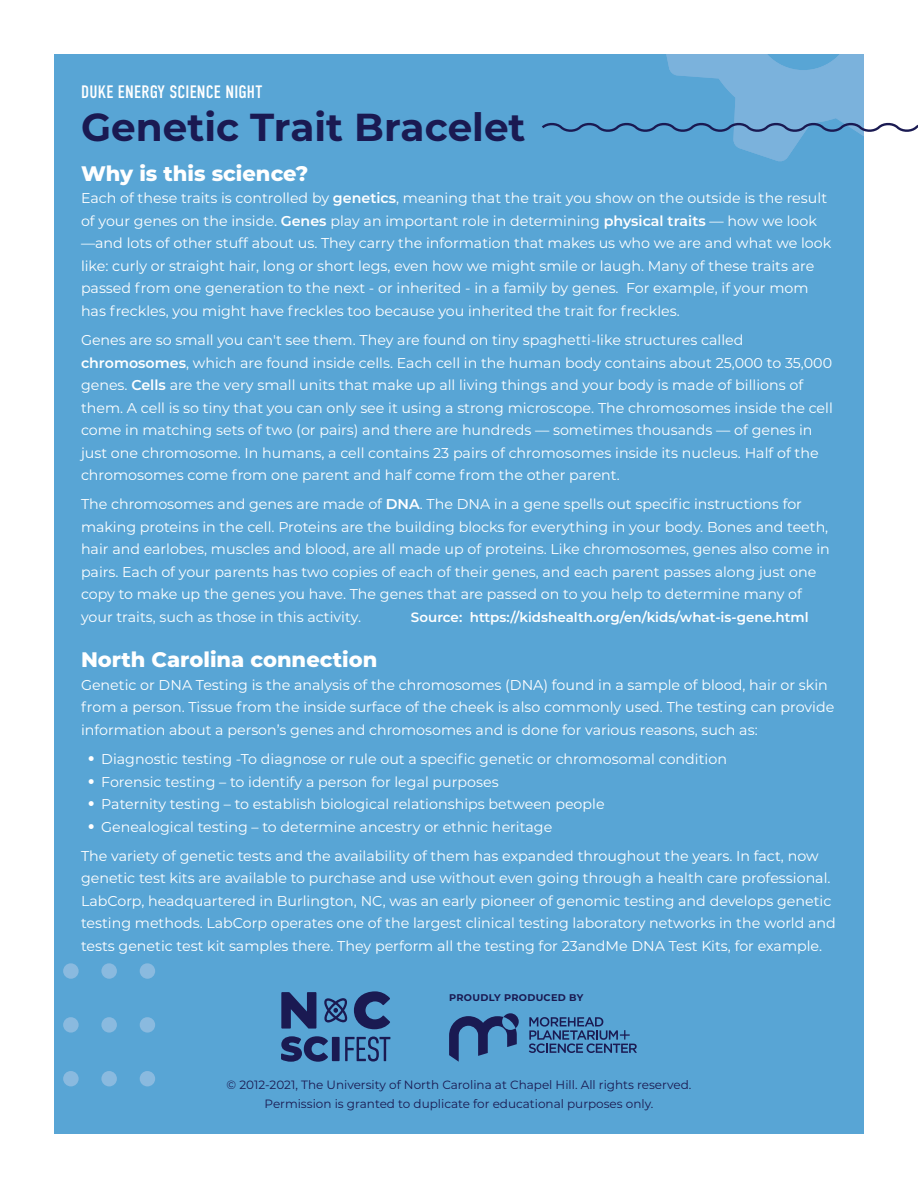
<style>
.page{position:relative;width:918px;height:1188px;background:#fff}
.page>*{position:absolute;margin:0;border:0;box-sizing:border-box;transform-origin:0 0}
.Activity_Title__back{font:700 39px "Montserrat";color:#1a1a52}
.Heading_1{font:800 21px "Montserrat";color:#fff}
.DESN__back{font:18px "DIN Condensed";letter-spacing:.01em;color:#fff}
.Body_Text{font:14.25px/22.5px "Montserrat";color:#fff}
.Body_Text-2{font:600 13.5px "Montserrat";color:#fff}
.t1{font:12px/19.5px "Montserrat";color:#1a1a52;text-align:center}
.t2{font:700 9.75px "Montserrat";letter-spacing:.03em;color:#1a1a52}
.s1{font-weight:600}
.s2{font-weight:700;font-size:19.5px}
</style>
<div class="page">
<div style="left:54px;top:54px;width:810px;height:1080px;background:#58a5d5"></div>
<div style="left:140px;top:963px;width:15px;height:16px;background:#8abadf;border-radius:50%"></div>
<div style="left:101px;top:963px;width:16px;height:16px;background:#8abadf;border-radius:50%"></div>
<div style="left:63px;top:963px;width:16px;height:16px;background:#8abadf;border-radius:50%"></div>
<div style="left:140px;top:1017px;width:15px;height:16px;background:#8abadf;border-radius:50%"></div>
<div style="left:101px;top:1017px;width:16px;height:16px;background:#8abadf;border-radius:50%"></div>
<div style="left:63px;top:1017px;width:16px;height:16px;background:#8abadf;border-radius:50%"></div>
<div style="left:140px;top:1071px;width:15px;height:15px;background:#8abadf;border-radius:50%"></div>
<div style="left:101px;top:1071px;width:16px;height:15px;background:#8abadf;border-radius:50%"></div>
<div style="left:63px;top:1071px;width:16px;height:15px;background:#8abadf;border-radius:50%"></div>
<svg style="left:529px;top:1017px;width:108px;height:36px"></svg>
<svg style="left:449px;top:1013px;width:70px;height:49px"></svg>
<svg style="left:345px;top:1037px;width:45px;height:25px"></svg>
<svg style="left:281px;top:1036px;width:47px;height:26px"></svg>
<div style="left:332px;top:1037px;width:8px;height:24px;background:#1a1a52"></div>
<svg style="left:324px;top:998px;width:24px;height:25px"></svg>
<svg style="left:354px;top:991px;width:36px;height:38px"></svg>
<svg style="left:281px;top:992px;width:35px;height:37px"></svg>
<svg style="left:542px;top:54px;width:376px;height:108px"></svg>
<p class="DESN__back" style="left:81px;top:82px;width:183px">DUKE ENERGY SCIENCE NIGHT</p>
<p class="Activity_Title__back" style="left:81px;top:99px;width:446px">Genetic Trait Bracelet</p>
<p class="Heading_1" style="left:81px;top:158px;width:229px">Why is this science?</p>
<p class="Body_Text" style="left:81px;top:187px;width:752px">Each of these traits is controlled by <span class="s1">genetics</span>, meaning that the trait you show on the outside is the result of your genes on the inside. <span class="s1">Genes</span> play an important role in determining <span class="s1">physical traits</span> — how we look —and lots of other stuff about us. They carry the information that makes us who we are and what we look like: curly or straight hair, long or short legs, even how we might smile or laugh. Many of these traits are passed from one generation to the next - or inherited - in a family by genes. For example, if your mom has freckles, you might have freckles too because you inherited the trait for freckles.</p>
<p class="Body_Text" style="left:81px;top:328px;width:753px">Genes are so small you can't see them. They are found on tiny spaghetti-like structures called <span class="s1">chromosomes</span>, which are found inside cells. Each cell in the human body contains about 25,000 to 35,000 genes. <span class="s1">Cells</span> are the very small units that make up all living things and your body is made of billions of them. A cell is so tiny that you can only see it using a strong microscope. The chromosomes inside the cell come in matching sets of two (or pairs) and there are hundreds — sometimes thousands — of genes in just one chromosome. In humans, a cell contains 23 pairs of chromosomes inside its nucleus. Half of the chromosomes come from one parent and half come from the other parent.</p>
<p class="Body_Text" style="left:81px;top:493px;width:750px">The chromosomes and genes are made of <span class="s1">DNA</span>. The DNA in a gene spells out specific instructions for making proteins in the cell. Proteins are the building blocks for everything in your body. Bones and teeth, hair and earlobes, muscles and blood, are all made up of proteins. Like chromosomes, genes also come in pairs. Each of your parents has two copies of each of their genes, and each parent passes along just one copy to make up the genes you have. The genes that are passed on to you help to determine many of your traits, such as those in this activity.</p>
<p class="Body_Text-2" style="left:411px;top:608px;width:399px">Source: https://kidshealth.org/en/kids/what-is-gene.html</p>
<p class="Heading_1" style="left:81px;top:645px;width:298px">North Carolina connection</p>
<p class="Body_Text" style="left:81px;top:673px;width:755px">Genetic or DNA Testing is the analysis of the chromosomes (DNA) found in a sample of blood, hair or skin from a person. Tissue from the inside surface of the cheek is also commonly used. The testing can provide information about a person’s genes and chromosomes and is done for various reasons, such as:</p>
<p class="Body_Text" style="left:88px;top:747px;width:641px"><span class="s2">•</span> Diagnostic testing -To diagnose or rule out a specific genetic or chromosomal condition</p>
<p class="Body_Text" style="left:88px;top:770px;width:412px"><span class="s2">•</span> Forensic testing – to identify a person for legal purposes</p>
<p class="Body_Text" style="left:88px;top:792px;width:518px"><span class="s2">•</span> Paternity testing – to establish biological relationships between people</p>
<p class="Body_Text" style="left:88px;top:815px;width:466px"><span class="s2">•</span> Genealogical testing – to determine ancestry or ethnic heritage</p>
<p class="Body_Text" style="left:81px;top:844px;width:756px">The variety of genetic tests and the availability of them has expanded throughout the years. In fact, now genetic test kits are available to purchase and use without even going through a health care professional.<br>LabCorp, headquartered in Burlington, NC, was an early pioneer of genomic testing and develops genetic testing methods. LabCorp operates one of the largest clinical testing laboratory networks in the world and tests genetic test kit samples there. They perform all the testing for 23andMe DNA Test Kits, for example.</p>
<p class="t2" style="left:449px;top:990px;width:136px">PROUDLY PRODUCED BY</p>
<p class="t1" style="left:227px;top:1075px;width:466px">© 2012-2021, The University of North Carolina at Chapel Hill. All rights reserved.<br>Permission is granted to duplicate for educational purposes only.</p>
</div>
